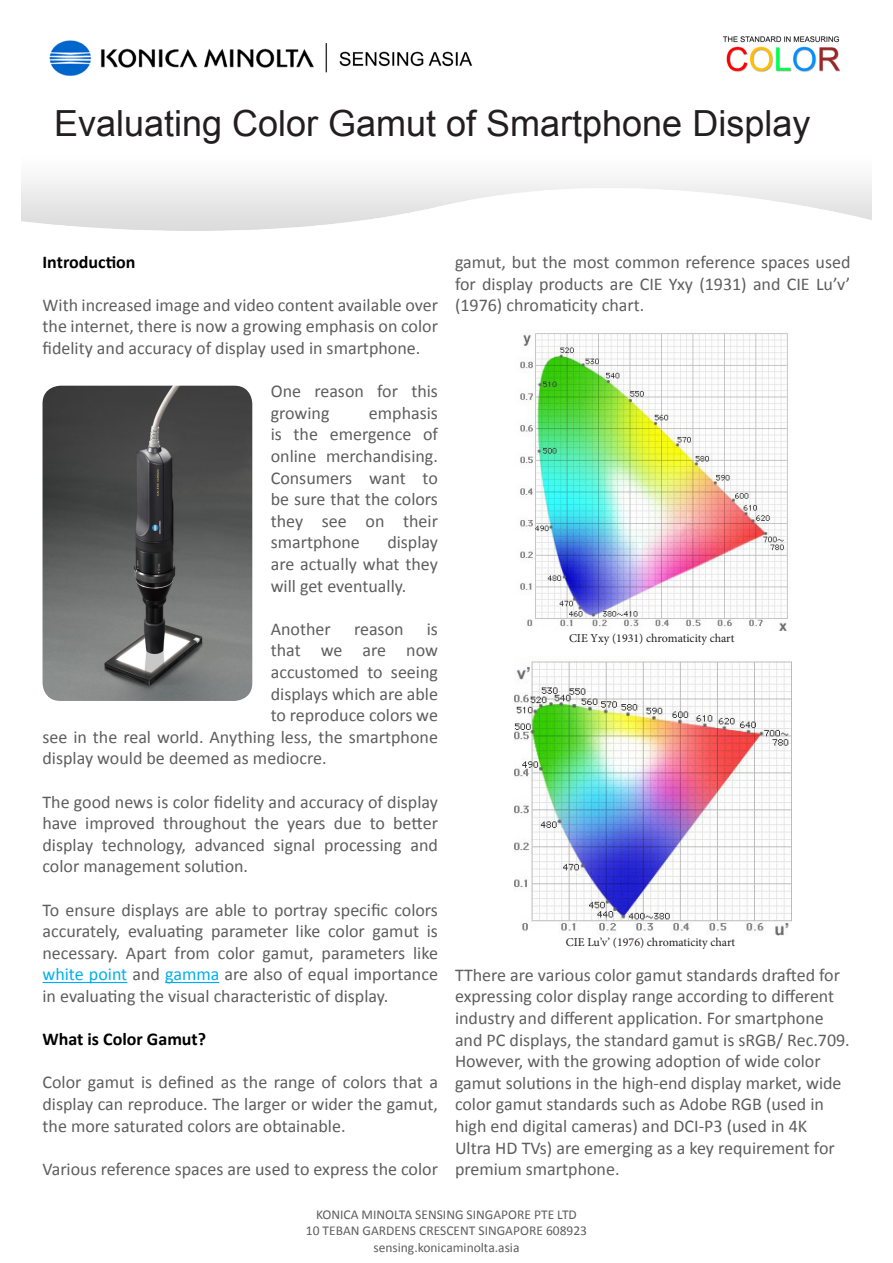
<style>
.page{position:relative;width:893px;height:1263px;background:#fff}
.page>*{position:absolute;margin:0;border:0;box-sizing:border-box;transform-origin:0 0}
.t1{font:36px "Arial";color:#231f20}
.t2{font:18px/21.6px "Calibri";color:#5f5e5e;text-align:justify}
.t3{font:700 18px "Calibri";color:#000}
.t4{font:13.5px "Calibri";color:#5f5e5e}
.t5{font:12px "Minion Pro";color:#231f20}
.s1{color:#00aeef}
</style>
<div class="page">
<hr style="left:43px;top:982px;width:84px;height:1px;background:#00aeef">
<hr style="left:165px;top:982px;width:54px;height:1px;background:#00aeef">
<img style="left:21px;top:36px;width:851px;height:195px">
<img style="left:43px;top:386px;width:209px;height:315px">
<img style="left:520px;top:333px;width:268px;height:298px">
<img style="left:515px;top:661px;width:276px;height:275px">
<p class="t1" style="left:54px;top:100px;width:758px">Evaluating Color Gamut of Smartphone Display</p>
<p class="t3" style="left:43px;top:250px;width:95px">Introduction</p>
<p class="t2" style="left:43px;top:294px;width:397px">With increased image and video content available over the internet, there is now a growing emphasis on color fidelity and accuracy of display used in smartphone.</p>
<p class="t2" style="left:271px;top:380px;width:169px">One reason for this growing</p>
<p class="t2" style="left:271px;top:402px;width:169px;text-indent:98px">emphasis is the emergence of online merchandising.<br>Consumers want to be sure that the colors they see on their smartphone</p>
<p class="t2" style="left:271px;top:532px;width:169px;text-indent:117px">display are actually what they will get eventually.</p>
<p class="t2" style="left:271px;top:618px;width:62px">Another</p>
<p class="t2" style="left:354px;top:618px;width:51px">reason</p>
<p class="t2" style="left:427px;top:618px;width:13px">is</p>
<p class="t2" style="left:271px;top:640px;width:169px">that we are now</p>
<p class="t2" style="left:271px;top:661px;width:169px">accustomed to seeing</p>
<p class="t2" style="left:271px;top:683px;width:169px">displays which are able</p>
<p class="t2" style="left:271px;top:704px;width:169px">to reproduce colors we</p>
<p class="t2" style="left:43px;top:726px;width:397px">see in the real world. Anything less, the smartphone</p>
<p class="t2" style="left:43px;top:748px;width:286px">display would be deemed as mediocre.</p>
<p class="t2" style="left:43px;top:791px;width:397px">The good news is color fidelity and accuracy of display have improved throughout the years due to better display technology, advanced signal processing and color management solution.</p>
<p class="t2" style="left:43px;top:899px;width:397px">To ensure displays are able to portray specific colors accurately, evaluating parameter like color gamut is necessary. Apart from color gamut, parameters like <span class="s1">white point</span> and <span class="s1">gamma</span> are also of equal importance in evaluating the visual characteristic of display.</p>
<p class="t3" style="left:43px;top:1028px;width:165px">What is Color Gamut?</p>
<p class="t2" style="left:43px;top:1072px;width:397px">Color gamut is defined as the range of colors that a display can reproduce. The larger or wider the gamut, the more saturated colors are obtainable.</p>
<p class="t2" style="left:43px;top:1158px;width:397px">Various reference spaces are used to express the color</p>
<p class="t2" style="left:455px;top:251px;width:397px">gamut, but the most common reference spaces used for display products are CIE Yxy (1931) and CIE Lu’v’ (1976) chromaticity chart.</p>
<p class="t5" style="left:569px;top:630px;width:167px">CIE Yxy (1931) chromaticity chart</p>
<p class="t5" style="left:566px;top:934px;width:171px">CIE Lu’v’ (1976) chromaticity chart</p>
<p class="t2" style="left:455px;top:964px;width:396px;text-align:left">TThere are various color gamut standards drafted for expressing color display range according to different industry and different application. For smartphone and PC displays, the standard gamut is sRGB/ Rec.709.<br>However, with the growing adoption of wide color gamut solutions in the high-end display market, wide color gamut standards such as Adobe RGB (used in high end digital cameras) and DCI-P3 (used in 4K<br>Ultra HD TVs) are emerging as a key requirement for premium smartphone.</p>
<p class="t4" style="left:316px;top:1206px;width:262px">KONICA MINOLTA SENSING SINGAPORE PTE LTD</p>
<p class="t4" style="left:306px;top:1222px;width:283px">10 TEBAN GARDENS CRESCENT SINGAPORE 608923</p>
<p class="t4" style="left:373px;top:1238px;width:148px">sensing.konicaminolta.asia</p>
</div>
